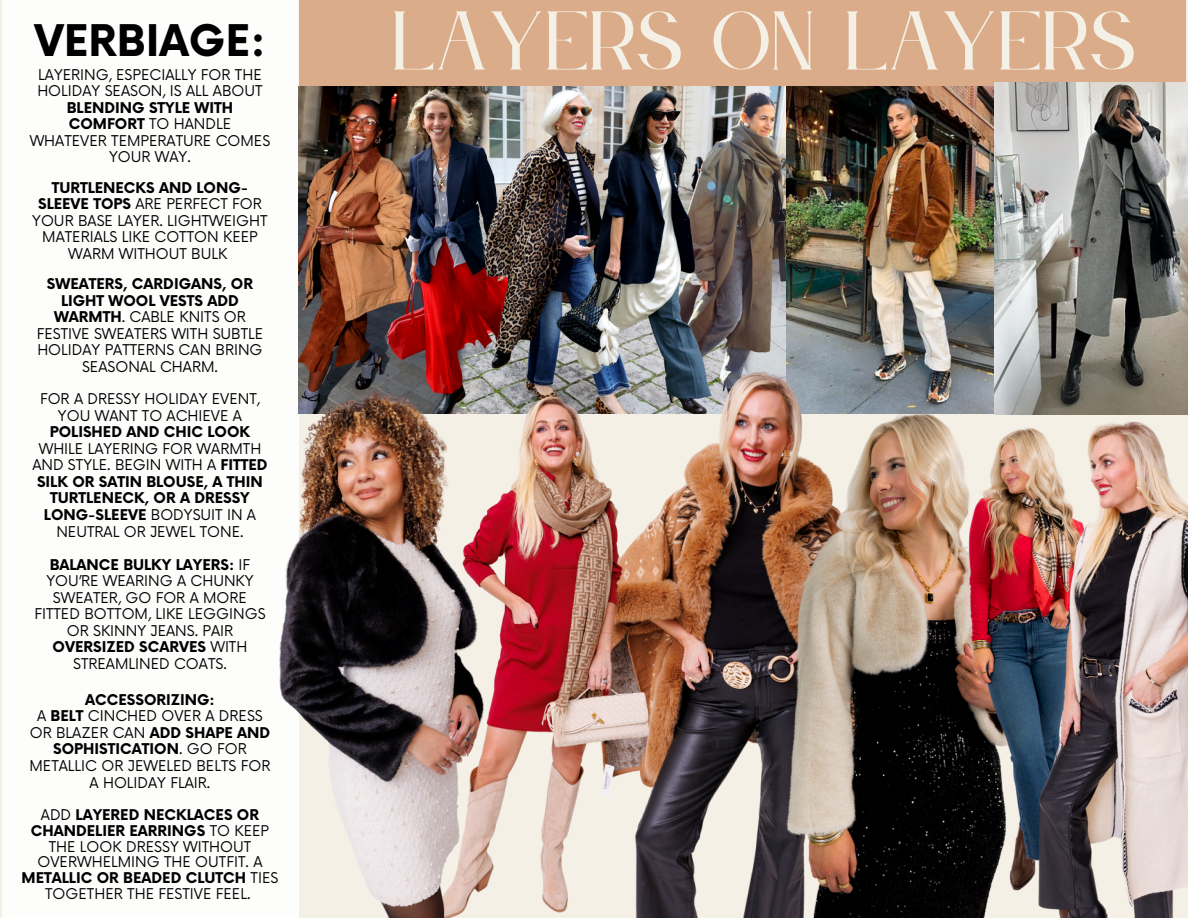
<style>
.page{position:relative;width:1188px;height:918px;background:#fff}
.page>*{position:absolute;margin:0;border:0;box-sizing:border-box;transform-origin:0 0}
.t1{font:72.9px "Le Jour Serif";color:#f5f0e6}
.t2{font:700 42.45px "Now";color:#000}
.t3{font:14.4px/16.5px "Now";color:#000;text-align:center}
.t4{font:700 14.4px "Now";color:#000}
.s1{font-weight:700}
</style>
<div class="page">
<div style="left:298px;top:0;width:888px;height:87px;background:#daac89"></div>
<img style="left:298px;top:87px;width:489px;height:291px">
<img style="left:787px;top:87px;width:207px;height:273px">
<img style="left:994px;top:82px;width:194px;height:319px">
<img style="left:562px;top:360px;width:213px;height:558px">
<img style="left:575px;top:379px;width:88px;height:539px">
<img style="left:279px;top:378px;width:296px;height:540px">
<img style="left:775px;top:360px;width:279px;height:558px">
<img style="left:962px;top:401px;width:226px;height:517px">
<img style="left:1029px;top:411px;width:159px;height:507px">
<h2 class="t2" style="left:34px;top:18px;width:233px">VERBIAGE:</h2>
<p class="t3" style="left:38px;top:67px;width:225px">LAYERING, ESPECIALLY FOR THE</p>
<p class="t3" style="left:30px;top:83px;width:242px">HOLIDAY SEASON, IS ALL ABOUT<br><span class="s1">BLENDING STYLE WITH<br>COMFORT</span> TO HANDLE<br>WHATEVER TEMPERATURE COMES<br>YOUR WAY.</p>
<p class="t3" style="left:32px;top:180px;width:237px"><span class="s1">TURTLENECKS AND LONG-<br>SLEEVE TOPS</span> ARE PERFECT FOR<br>YOUR BASE LAYER. LIGHTWEIGHT<br>MATERIALS LIKE COTTON KEEP<br>WARM WITHOUT BULK</p>
<p class="t3" style="left:37px;top:277px;width:228px"><span class="s1">SWEATERS, CARDIGANS, OR<br>LIGHT WOOL VESTS ADD<br>WARMTH</span>. CABLE KNITS OR<br>FESTIVE SWEATERS WITH SUBTLE<br>HOLIDAY PATTERNS CAN BRING<br>SEASONAL CHARM.</p>
<p class="t3" style="left:32px;top:392px;width:237px">FOR A DRESSY HOLIDAY EVENT,<br>YOU WANT TO ACHIEVE A<br><span class="s1">POLISHED AND CHIC LOOK<br></span>WHILE LAYERING FOR WARMTH<br>AND STYLE. BEGIN WITH A <span class="s1">FITTED<br>SILK OR SATIN BLOUSE, A THIN<br>TURTLENECK, OR A DRESSY<br>LONG-SLEEVE</span> BODYSUIT IN A<br>NEUTRAL OR JEWEL TONE.</p>
<p class="t3" style="left:34px;top:557px;width:233px"><span class="s1">BALANCE BULKY LAYERS:</span> IF<br>YOU’RE WEARING A CHUNKY<br>SWEATER, GO FOR A MORE<br>FITTED BOTTOM, LIKE LEGGINGS<br>OR SKINNY JEANS. PAIR<br><span class="s1">OVERSIZED SCARVES</span> WITH<br>STREAMLINED COATS.</p>
<p class="t4" style="left:85px;top:692px;width:131px">ACCESSORIZING:</p>
<p class="t3" style="left:30px;top:709px;width:242px">A <span class="s1">BELT</span> CINCHED OVER A DRESS<br>OR BLAZER CAN <span class="s1">ADD SHAPE AND<br>SOPHISTICATION</span>. GO FOR<br>METALLIC OR JEWELED BELTS FOR<br>A HOLIDAY FLAIR.</p>
<p class="t3" style="left:22px;top:808px;width:258px;line-height:15.8px">ADD <span class="s1">LAYERED NECKLACES OR<br>CHANDELIER EARRINGS</span> TO KEEP<br>THE LOOK DRESSY WITHOUT<br>OVERWHELMING THE OUTFIT. A<br><span class="s1">METALLIC OR BEADED CLUTCH</span> TIES<br>TOGETHER THE FESTIVE FEEL.</p>
<p class="t1" style="left:393px;top:2px;width:746px">LAYERS ON LAYERS</p>
</div>
